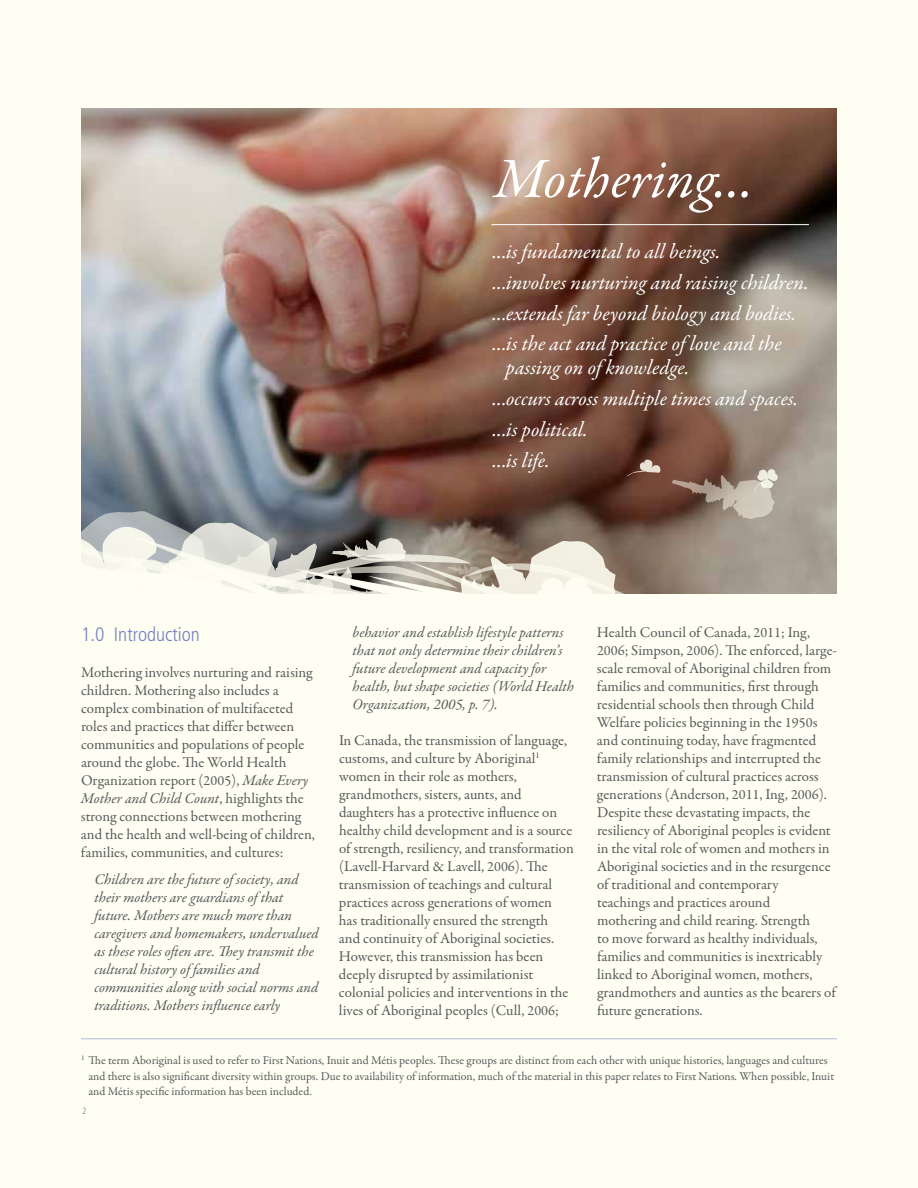
<style>
.page{position:relative;width:918px;height:1188px;background:#fffef2}
.page>*{position:absolute;margin:0;border:0;box-sizing:border-box;transform-origin:0 0}
.t1{font:italic 57px "Garamond Premr Pro";color:#fff}
.t2{font:italic 21px/30.8px "Garamond Premr Pro";color:#fff}
.t3{font:300 condensed 19.5px "Frutiger";color:#7581bf}
.t4{font:15px/18px "Garamond Premr Pro";letter-spacing:-.005em;color:#58595b}
.t5{font:italic 15px/18px "Garamond Premr Pro";letter-spacing:-.005em;color:#58595b}
.t6{font:12px/15.3px "Garamond Premr Pro";color:#58595b}
.t7{font:300 condensed 9px "Frutiger";color:#7581bf}
.s1{font-size:14.25px}
.s2{font-style:italic}
</style>
<div class="page">
<img style="left:81px;top:108px;width:756px;height:486px">
<hr style="left:491px;top:224px;width:318px;height:1px;background:#fff">
<hr style="left:81px;top:1038px;width:756px;height:1px;background:#b1b7dc">
<svg style="left:81px;top:459px;width:697px;height:135px"></svg>
<h1 class="t1" style="left:495px;top:143px;width:260px">Mothering…</h1>
<h2 class="t2" style="left:492px;top:237px;width:318px">…is fundamental to all beings.<br>…involves nurturing and raising children. …extends far beyond biology and bodies. …is the act and practice of love and the</h2>
<h2 class="t2" style="left:492px;top:354px;width:307px;text-indent:14px">passing on of knowledge.<br>…occurs across multiple times and spaces. …is political.<br>…is life.</h2>
<h3 class="t3" style="left:81px;top:623px;width:120px">1.0 Introduction</h3>
<p class="t4" style="left:81px;top:664px;width:235px">Mothering involves nurturing and raising children. Mothering also includes a complex combination of multifaceted roles and practices that differ between communities and populations of people around the globe. The World Health Organization report (<span class="s1">2005</span>), <span class="s2">Make Every Mother and Child Count</span>, highlights the strong connections between mothering and the health and well-being of children, families, communities, and cultures:</p>
<p class="t5" style="left:94px;top:871px;width:226px">Children are the future of society, and their mothers are guardians of that future. Mothers are much more than caregivers and homemakers, undervalued as these roles often are. They transmit the cultural history of families and communities along with social norms and traditions. Mothers influence early</p>
<p class="t5" style="left:352px;top:624px;width:223px">behavior and establish lifestyle patterns that not only determine their children’s future development and capacity for health, but shape societies (World Health Organization, 2005, p. 7).</p>
<p class="t4" style="left:339px;top:732px;width:236px">In Canada, the transmission of language, customs, and culture by Aboriginal<sup>1 </sup>women in their role as mothers, grandmothers, sisters, aunts, and daughters has a protective influence on healthy child development and is a source of strength, resiliency, and transformation (Lavell-Harvard &amp; Lavell, <span class="s1">2006</span>). The transmission of teachings and cultural practices across generations of women has traditionally ensured the strength<br>and continuity of Aboriginal societies.<br>However, this transmission has been deeply disrupted by assimilationist colonial policies and interventions in the lives of Aboriginal peoples (Cull, <span class="s1">2006</span>;</p>
<p class="t4" style="left:597px;top:624px;width:242px">Health Council of Canada, <span class="s1">2011</span>; Ing, <span class="s1">2006</span>; Simpson, <span class="s1">2006</span>). The enforced, large&shy;scale removal of Aboriginal children from families and communities, first through residential schools then through Child Welfare policies beginning in the <span class="s1">1950</span>s and continuing today, have fragmented family relationships and interrupted the transmission of cultural practices across generations (Anderson, <span class="s1">2011</span>, Ing, <span class="s1">2006</span>).<br>Despite these devastating impacts, the resiliency of Aboriginal peoples is evident in the vital role of women and mothers in Aboriginal societies and in the resurgence of traditional and contemporary<br>teachings and practices around<br>mothering and child rearing. Strength<br>to move forward as healthy individuals, families and communities is inextricably linked to Aboriginal women, mothers, grandmothers and aunties as the bearers of future generations.</p>
<p class="t6" style="left:89px;top:1053px;width:747px;text-indent:-8px"><sup>1</sup> The term Aboriginal is used to refer to First Nations, Inuit and Métis peoples. These groups are distinct from each other with unique histories, languages and cultures and there is also significant diversity within groups. Due to availability of information, much of the material in this paper relates to First Nations. When possible, Inuit and Métis specific information has been included.</p>
<p class="t7" style="left:82px;top:1106px;width:6px">2</p>
</div>
